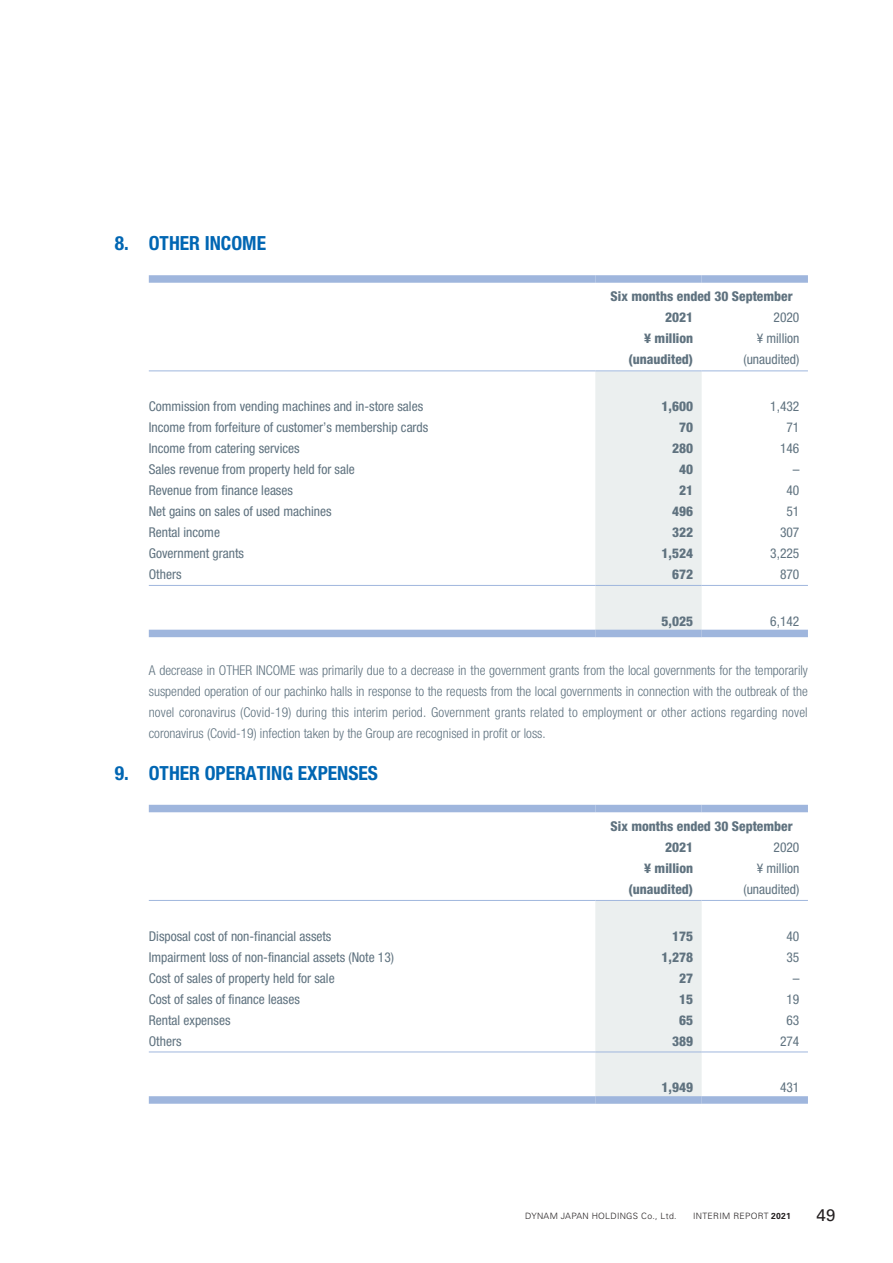
<style>
.page{position:relative;width:893px;height:1263px;background:#fff}
.page>*{position:absolute;margin:0;border:0;box-sizing:border-box;transform-origin:0 0}
._01_H1{font:700 condensed 19.5px "Helvetica Neue LT Std";color:#0166b3}
.t1{font:16.8px "Univers LT Std";color:#231f20}
._50_Table_txt{font:condensed 13.5px "Helvetica Neue LT Std";color:#5f727f}
._00_txt{font:300 condensed 13.5px/21px "Helvetica Neue LT Std";color:#5f727f;text-align:justify}
._50_Table_txt-2{font:800 condensed 13.5px "Helvetica Neue LT Std";color:#5f727f}
.t2{font:300 8.7px "Univers LT Std";letter-spacing:.035em;color:#231f20}
.s1{font-weight:700}
</style>
<div class="page">
<div style="left:595px;top:371px;width:107px;height:259px;background:#ebefef"></div>
<div style="left:149px;top:275px;width:446px;height:8px;background:#9fb6dd"></div>
<div style="left:595px;top:275px;width:107px;height:8px;background:#9fb6dd"></div>
<div style="left:702px;top:275px;width:106px;height:8px;background:#9fb6dd"></div>
<hr style="left:149px;top:370px;width:446px;height:1px;background:#9fb6dd">
<hr style="left:595px;top:370px;width:107px;height:1px;background:#9fb6dd">
<hr style="left:702px;top:370px;width:106px;height:1px;background:#9fb6dd">
<hr style="left:149px;top:585px;width:446px;height:1px;background:#9fb6dd">
<hr style="left:595px;top:585px;width:107px;height:1px;background:#9fb6dd">
<hr style="left:702px;top:585px;width:106px;height:1px;background:#9fb6dd">
<div style="left:149px;top:630px;width:446px;height:7px;background:#9fb6dd"></div>
<div style="left:595px;top:630px;width:107px;height:7px;background:#9fb6dd"></div>
<div style="left:702px;top:630px;width:106px;height:7px;background:#9fb6dd"></div>
<div style="left:595px;top:901px;width:107px;height:195px;background:#ebefef"></div>
<div style="left:149px;top:805px;width:446px;height:7px;background:#9fb6dd"></div>
<div style="left:595px;top:805px;width:107px;height:7px;background:#9fb6dd"></div>
<div style="left:702px;top:805px;width:106px;height:7px;background:#9fb6dd"></div>
<hr style="left:149px;top:900px;width:446px;height:1px;background:#9fb6dd">
<hr style="left:595px;top:900px;width:107px;height:1px;background:#9fb6dd">
<hr style="left:702px;top:900px;width:106px;height:1px;background:#9fb6dd">
<hr style="left:149px;top:1051px;width:446px;height:1px;background:#9fb6dd">
<hr style="left:595px;top:1051px;width:107px;height:1px;background:#9fb6dd">
<hr style="left:702px;top:1051px;width:106px;height:1px;background:#9fb6dd">
<div style="left:149px;top:1096px;width:446px;height:8px;background:#9fb6dd"></div>
<div style="left:595px;top:1096px;width:107px;height:8px;background:#9fb6dd"></div>
<div style="left:702px;top:1096px;width:106px;height:8px;background:#9fb6dd"></div>
<p class="_01_H1" style="left:115px;top:231px;width:153px">8. OTHER INCOME</p>
<p class="_50_Table_txt-2" style="left:611px;top:288px;width:184px">Six months ended 30 September</p>
<p class="_50_Table_txt-2" style="left:665px;top:309px;width:30px">2021</p>
<p class="_50_Table_txt" style="left:773px;top:310px;width:27px">2020</p>
<p class="_50_Table_txt-2" style="left:644px;top:330px;width:51px">¥ million</p>
<p class="_50_Table_txt" style="left:757px;top:331px;width:44px">¥ million</p>
<p class="_50_Table_txt-2" style="left:629px;top:351px;width:66px">(unaudited)</p>
<p class="_50_Table_txt" style="left:743px;top:352px;width:57px">(unaudited)</p>
<p class="_50_Table_txt" style="left:149px;top:398px;width:276px">Commission from vending machines and in-store sales</p>
<p class="_50_Table_txt-2" style="left:661px;top:398px;width:33px">1,600</p>
<p class="_50_Table_txt" style="left:770px;top:398px;width:31px">1,432</p>
<p class="_50_Table_txt" style="left:149px;top:419px;width:281px">Income from forfeiture of customer’s membership cards</p>
<p class="_50_Table_txt-2" style="left:679px;top:419px;width:16px">70</p>
<p class="_50_Table_txt" style="left:786px;top:419px;width:14px">71</p>
<p class="_50_Table_txt" style="left:149px;top:440px;width:152px">Income from catering services</p>
<p class="_50_Table_txt-2" style="left:672px;top:440px;width:23px">280</p>
<p class="_50_Table_txt" style="left:780px;top:440px;width:21px">146</p>
<p class="_50_Table_txt" style="left:149px;top:461px;width:208px">Sales revenue from property held for sale</p>
<p class="_50_Table_txt-2" style="left:679px;top:461px;width:16px">40</p>
<p class="_50_Table_txt" style="left:793px;top:461px;width:8px">–</p>
<p class="_50_Table_txt" style="left:149px;top:482px;width:146px">Revenue from finance leases</p>
<p class="_50_Table_txt-2" style="left:679px;top:482px;width:16px">21</p>
<p class="_50_Table_txt" style="left:786px;top:482px;width:14px">40</p>
<p class="_50_Table_txt" style="left:149px;top:503px;width:184px">Net gains on sales of used machines</p>
<p class="_50_Table_txt-2" style="left:672px;top:503px;width:23px">496</p>
<p class="_50_Table_txt" style="left:786px;top:503px;width:14px">51</p>
<p class="_50_Table_txt" style="left:149px;top:524px;width:73px">Rental income</p>
<p class="_50_Table_txt-2" style="left:672px;top:524px;width:23px">322</p>
<p class="_50_Table_txt" style="left:780px;top:524px;width:21px">307</p>
<p class="_50_Table_txt" style="left:149px;top:545px;width:97px">Government grants</p>
<p class="_50_Table_txt-2" style="left:661px;top:545px;width:33px">1,524</p>
<p class="_50_Table_txt" style="left:770px;top:545px;width:31px">3,225</p>
<p class="_50_Table_txt" style="left:149px;top:566px;width:34px">Others</p>
<p class="_50_Table_txt-2" style="left:672px;top:566px;width:23px">672</p>
<p class="_50_Table_txt" style="left:780px;top:566px;width:21px">870</p>
<p class="_50_Table_txt-2" style="left:661px;top:612px;width:33px">5,025</p>
<p class="_50_Table_txt" style="left:770px;top:613px;width:31px">6,142</p>
<p class="_00_txt" style="left:149px;top:659px;width:661px">A decrease in OTHER INCOME was primarily due to a decrease in the government grants from the local governments for the temporarily suspended operation of our pachinko halls in response to the requests from the local governments in connection with the outbreak of the novel coronavirus (Covid-19) during this interim period. Government grants related to employment or other actions regarding novel coronavirus (Covid-19) infection taken by the Group are recognised in profit or loss.</p>
<p class="_01_H1" style="left:115px;top:761px;width:265px">9. OTHER OPERATING EXPENSES</p>
<p class="_50_Table_txt-2" style="left:611px;top:818px;width:184px">Six months ended 30 September</p>
<p class="_50_Table_txt-2" style="left:665px;top:839px;width:30px">2021</p>
<p class="_50_Table_txt" style="left:773px;top:839px;width:27px">2020</p>
<p class="_50_Table_txt-2" style="left:644px;top:860px;width:51px">¥ million</p>
<p class="_50_Table_txt" style="left:757px;top:860px;width:44px">¥ million</p>
<p class="_50_Table_txt-2" style="left:629px;top:881px;width:66px">(unaudited)</p>
<p class="_50_Table_txt" style="left:743px;top:881px;width:57px">(unaudited)</p>
<p class="_50_Table_txt" style="left:149px;top:928px;width:184px">Disposal cost of non-financial assets</p>
<p class="_50_Table_txt-2" style="left:672px;top:927px;width:23px">175</p>
<p class="_50_Table_txt" style="left:786px;top:928px;width:14px">40</p>
<p class="_50_Table_txt" style="left:149px;top:949px;width:247px">Impairment loss of non-financial assets (Note 13)</p>
<p class="_50_Table_txt-2" style="left:661px;top:948px;width:33px">1,278</p>
<p class="_50_Table_txt" style="left:786px;top:949px;width:14px">35</p>
<p class="_50_Table_txt" style="left:149px;top:970px;width:187px">Cost of sales of property held for sale</p>
<p class="_50_Table_txt-2" style="left:679px;top:969px;width:16px">27</p>
<p class="_50_Table_txt" style="left:793px;top:970px;width:8px">–</p>
<p class="_50_Table_txt" style="left:149px;top:991px;width:153px">Cost of sales of finance leases</p>
<p class="_50_Table_txt-2" style="left:679px;top:990px;width:16px">15</p>
<p class="_50_Table_txt" style="left:786px;top:991px;width:14px">19</p>
<p class="_50_Table_txt" style="left:149px;top:1012px;width:83px">Rental expenses</p>
<p class="_50_Table_txt-2" style="left:679px;top:1011px;width:16px">65</p>
<p class="_50_Table_txt" style="left:786px;top:1012px;width:14px">63</p>
<p class="_50_Table_txt" style="left:149px;top:1033px;width:34px">Others</p>
<p class="_50_Table_txt-2" style="left:672px;top:1032px;width:23px">389</p>
<p class="_50_Table_txt" style="left:780px;top:1033px;width:21px">274</p>
<p class="_50_Table_txt-2" style="left:661px;top:1079px;width:33px">1,949</p>
<p class="_50_Table_txt" style="left:780px;top:1079px;width:21px">431</p>
<p class="t2" style="left:525px;top:1211px;width:153px">DYNAM JAPAN HOLDINGS Co., Ltd.</p>
<p class="t2" style="left:693px;top:1211px;width:99px">INTERIM REPORT <span class="s1">2021</span></p>
<p class="t1" style="left:816px;top:1205px;width:20px">49</p>
</div>
